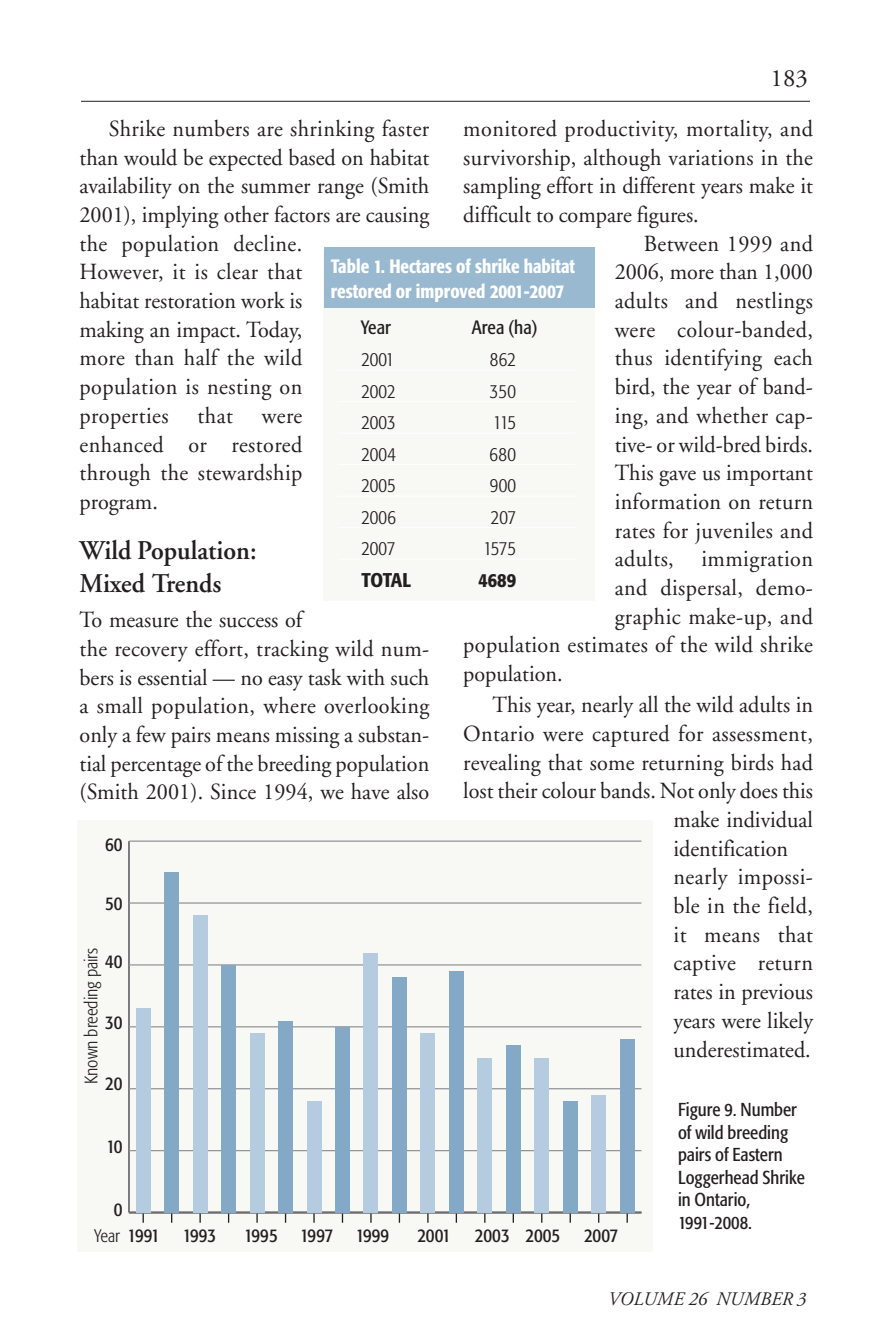
<style>
.page{position:relative;width:891px;height:1337px;background:#fff}
.page>*{position:absolute;margin:0;border:0;box-sizing:border-box;transform-origin:0 0}
.t1{font:600 27px/32.4px "Adobe Garamond";color:#231f20;scale:.96 1}
.t2{font:24.75px "Adobe Garamond";color:#231f20}
.t3{font:22.95px/28.6px "Adobe Garamond";letter-spacing:.01em;color:#231f20;scale:.96 1}
.t4{font:300 condensed 19.8px "Formata";color:#231f20}
.t5{font:500 condensed 19.8px "Formata";color:#231f20}
.t6{font:500 condensed 19.12px/24.8px "Formata";color:#fff}
.t7{font:condensed 19.12px "Formata";color:#231f20}
.t8{font:italic 19.12px "Adobe Garamond";letter-spacing:.01em;color:#231f20}
.t9{font:condensed 19.12px/26.8px "Formata";letter-spacing:-.035em;color:#231f20}
.t10{font:condensed 18.45px/22.5px "Formata";color:#231f20}
.t11{font:300 condensed 18px "Formata";color:#231f20}
.s1{font-weight:300;font-size:18px}
</style>
<div class="page">
<hr style="left:81px;top:101px;width:729px;height:1px;background:#231f20">
<div style="left:77px;top:820px;width:576px;height:431px;background:#f8f8f4"></div>
<div style="left:323px;top:253px;width:271px;height:348px;background:#f8f8f4"></div>
<hr style="left:338px;top:370px;width:238px;height:1px;background:#fff">
<hr style="left:338px;top:401px;width:238px;height:1px;background:#fff">
<hr style="left:338px;top:433px;width:238px;height:1px;background:#fff">
<hr style="left:338px;top:464px;width:238px;height:1px;background:#fff">
<hr style="left:338px;top:496px;width:238px;height:1px;background:#fff">
<hr style="left:338px;top:527px;width:238px;height:1px;background:#fff">
<hr style="left:338px;top:559px;width:238px;height:1px;background:#fff">
<div style="left:324px;top:247px;width:270px;height:60px;background:#99b9d1"></div>
<svg style="left:256px;top:1213px;width:2px;height:9px"></svg>
<svg style="left:313px;top:1213px;width:2px;height:9px"></svg>
<svg style="left:370px;top:1213px;width:2px;height:9px"></svg>
<svg style="left:427px;top:1213px;width:2px;height:9px"></svg>
<hr style="left:128px;top:841px;width:2px;height:371px;background:#6c6d70">
<hr style="left:129px;top:1211px;width:512px;height:2px;background:#6c6d70">
<hr style="left:129px;top:1150px;width:512px;height:1px;background:#939598">
<hr style="left:129px;top:1088px;width:512px;height:1px;background:#939598">
<hr style="left:129px;top:1026px;width:512px;height:1px;background:#939598">
<hr style="left:129px;top:964px;width:512px;height:1px;background:#939598">
<hr style="left:129px;top:902px;width:512px;height:1px;background:#939598">
<hr style="left:129px;top:840px;width:512px;height:1px;background:#939598">
<div style="left:136px;top:1008px;width:15px;height:204px;background:#b5cbdf"></div>
<div style="left:164px;top:872px;width:15px;height:340px;background:#84a9c6"></div>
<div style="left:193px;top:915px;width:15px;height:297px;background:#b5cbdf"></div>
<div style="left:221px;top:965px;width:15px;height:247px;background:#84a9c6"></div>
<div style="left:250px;top:1033px;width:14px;height:179px;background:#b5cbdf"></div>
<div style="left:278px;top:1020px;width:15px;height:192px;background:#84a9c6"></div>
<div style="left:307px;top:1101px;width:14px;height:111px;background:#b5cbdf"></div>
<div style="left:335px;top:1026px;width:15px;height:186px;background:#84a9c6"></div>
<div style="left:364px;top:952px;width:14px;height:260px;background:#b5cbdf"></div>
<div style="left:392px;top:977px;width:15px;height:235px;background:#84a9c6"></div>
<div style="left:421px;top:1033px;width:14px;height:179px;background:#b5cbdf"></div>
<div style="left:449px;top:971px;width:15px;height:241px;background:#84a9c6"></div>
<div style="left:477px;top:1057px;width:15px;height:155px;background:#b5cbdf"></div>
<div style="left:506px;top:1045px;width:15px;height:167px;background:#84a9c6"></div>
<div style="left:534px;top:1057px;width:15px;height:155px;background:#b5cbdf"></div>
<div style="left:563px;top:1101px;width:15px;height:111px;background:#84a9c6"></div>
<div style="left:591px;top:1095px;width:15px;height:117px;background:#b5cbdf"></div>
<div style="left:620px;top:1039px;width:15px;height:173px;background:#84a9c6"></div>
<p class="t2" style="left:771px;top:69px;width:39px">183</p>
<p class="t3" style="left:463px;top:116px;width:366px">monitored productivity, mortality, and</p>
<p class="t3" style="left:463px;top:145px;width:366px">survivorship, although variations in the</p>
<p class="t3" style="left:463px;top:174px;width:366px">sampling effort in different years make it</p>
<p class="t3" style="left:463px;top:202px;width:247px">difficult to compare figures.</p>
<p class="t3" style="left:644px;top:231px;width:178px">Between 1999 and</p>
<p class="t3" style="left:615px;top:260px;width:208px">2006, more than 1,000</p>
<p class="t3" style="left:615px;top:288px;width:208px">adults and nestlings</p>
<p class="t3" style="left:615px;top:317px;width:208px">were colour-banded,</p>
<p class="t3" style="left:615px;top:346px;width:208px">thus identifying each</p>
<p class="t3" style="left:615px;top:374px;width:208px">bird, the year of band-</p>
<p class="t3" style="left:615px;top:403px;width:208px">ing, and whether cap-</p>
<p class="t3" style="left:615px;top:432px;width:208px">tive- or wild-bred birds.</p>
<p class="t3" style="left:615px;top:461px;width:208px">This gave us important</p>
<p class="t3" style="left:615px;top:489px;width:208px">information on return</p>
<p class="t3" style="left:615px;top:518px;width:208px">rates for juveniles and</p>
<p class="t3" style="left:615px;top:547px;width:208px">adults, immigration</p>
<p class="t3" style="left:615px;top:575px;width:208px">and dispersal, demo-</p>
<p class="t3" style="left:615px;top:604px;width:208px">graphic make-up, and</p>
<p class="t3" style="left:463px;top:633px;width:366px">population estimates of the wild shrike</p>
<p class="t3" style="left:463px;top:661px;width:105px">population.</p>
<p class="t3" style="left:492px;top:692px;width:335px">This year, nearly all the wild adults in</p>
<p class="t3" style="left:463px;top:721px;width:366px">Ontario were captured for assessment,</p>
<p class="t3" style="left:463px;top:750px;width:366px">revealing that some returning birds had</p>
<p class="t3" style="left:463px;top:778px;width:366px">lost their colour bands. Not only does this</p>
<p class="t3" style="left:674px;top:807px;width:147px">make individual</p>
<p class="t3" style="left:674px;top:836px;width:121px">identification</p>
<p class="t3" style="left:674px;top:864px;width:147px">nearly impossi-</p>
<p class="t3" style="left:674px;top:893px;width:147px">ble in the field,</p>
<p class="t3" style="left:674px;top:922px;width:147px">it means that</p>
<p class="t3" style="left:674px;top:950px;width:147px">captive return</p>
<p class="t3" style="left:674px;top:979px;width:147px">rates in previous</p>
<p class="t3" style="left:674px;top:1008px;width:147px">years were likely</p>
<p class="t3" style="left:674px;top:1037px;width:144px">underestimated.</p>
<p class="t3" style="left:80px;top:116px;width:366px;text-indent:29px">Shrike numbers are shrinking faster than would be expected based on habitat availability on the summer range (Smith<br>2001), implying other factors are causing the population decline.<br>However, it is clear that<br>habitat restoration work is<br>making an impact. Today,<br>more than half the wild<br>population is nesting on<br>properties</p>
<p class="t6" style="left:331px;top:255px;width:246px">Table 1. Hectares of shrike habitat restored or improved 2001-2007</p>
<p class="t7" style="left:361px;top:319px;width:32px">Year</p>
<p class="t7" style="left:472px;top:319px;width:68px">Area (ha)</p>
<p class="t4" style="left:361px;top:351px;width:35px">2001</p>
<p class="t4" style="left:490px;top:351px;width:28px">862</p>
<p class="t4" style="left:361px;top:383px;width:36px">2002</p>
<p class="t4" style="left:490px;top:383px;width:28px">350</p>
<p class="t4" style="left:361px;top:414px;width:36px">2003</p>
<p class="t4" style="left:493px;top:414px;width:24px">115</p>
<p class="t4" style="left:361px;top:446px;width:36px">2004</p>
<p class="t4" style="left:490px;top:446px;width:28px">680</p>
<p class="t4" style="left:361px;top:477px;width:36px">2005</p>
<p class="t4" style="left:490px;top:477px;width:28px">900</p>
<p class="t4" style="left:361px;top:509px;width:36px">2006</p>
<p class="t4" style="left:491px;top:509px;width:27px">207</p>
<p class="t4" style="left:361px;top:540px;width:36px">2007</p>
<p class="t4" style="left:483px;top:540px;width:34px">1575</p>
<p class="t5" style="left:361px;top:572px;width:51px">TOTAL</p>
<p class="t5" style="left:478px;top:572px;width:39px">4689</p>
<p class="t3" style="left:198px;top:403px;width:38px">that</p>
<p class="t3" style="left:80px;top:403px;width:234px;text-align:justify;text-indent:182px">were enhanced or restored through the stewardship program.</p>
<p class="t1" style="left:80px;top:537px;width:186px">Wild Population:<br>Mixed Trends</p>
<p class="t3" style="left:80px;top:607px;width:366px">To measure the success of<br>the recovery effort, tracking wild num&shy;bers is essential — no easy task with such a small population, where overlooking only a few pairs means missing a substan&shy;tial percentage of the breeding population (Smith 2001). Since 1994, we have also</p>
<p class="t7" style="left:105px;top:836px;width:19px">60</p>
<p class="t7" style="left:105px;top:894px;width:19px">50</p>
<p class="t11" style="left:84px;top:1084px;width:138px;rotate:-90deg">Known breeding pairs</p>
<p class="t7" style="left:105px;top:953px;width:19px">40</p>
<p class="t7" style="left:105px;top:1014px;width:19px">30</p>
<p class="t7" style="left:105px;top:1074px;width:19px">20</p>
<p class="t7" style="left:106px;top:1137px;width:18px">10</p>
<p class="t9" style="left:94px;top:1196px;width:124px;text-indent:20px">0<br><span class="s1">Year</span> 1991 1993</p>
<p class="t7" style="left:244px;top:1227px;width:147px">1995 1997 1999</p>
<p class="t7" style="left:417px;top:1227px;width:35px">2001</p>
<p class="t7" style="left:475px;top:1227px;width:145px">2003 2005 2007</p>
<p class="t10" style="left:678px;top:1099px;width:128px">Figure 9. Number of wild breeding pairs of Eastern<br>Loggerhead Shrike in Ontario,<br>1991-2008.</p>
<p class="t8" style="left:608px;top:1291px;width:200px">VOLUME 26 NUMBER 3</p>
</div>
